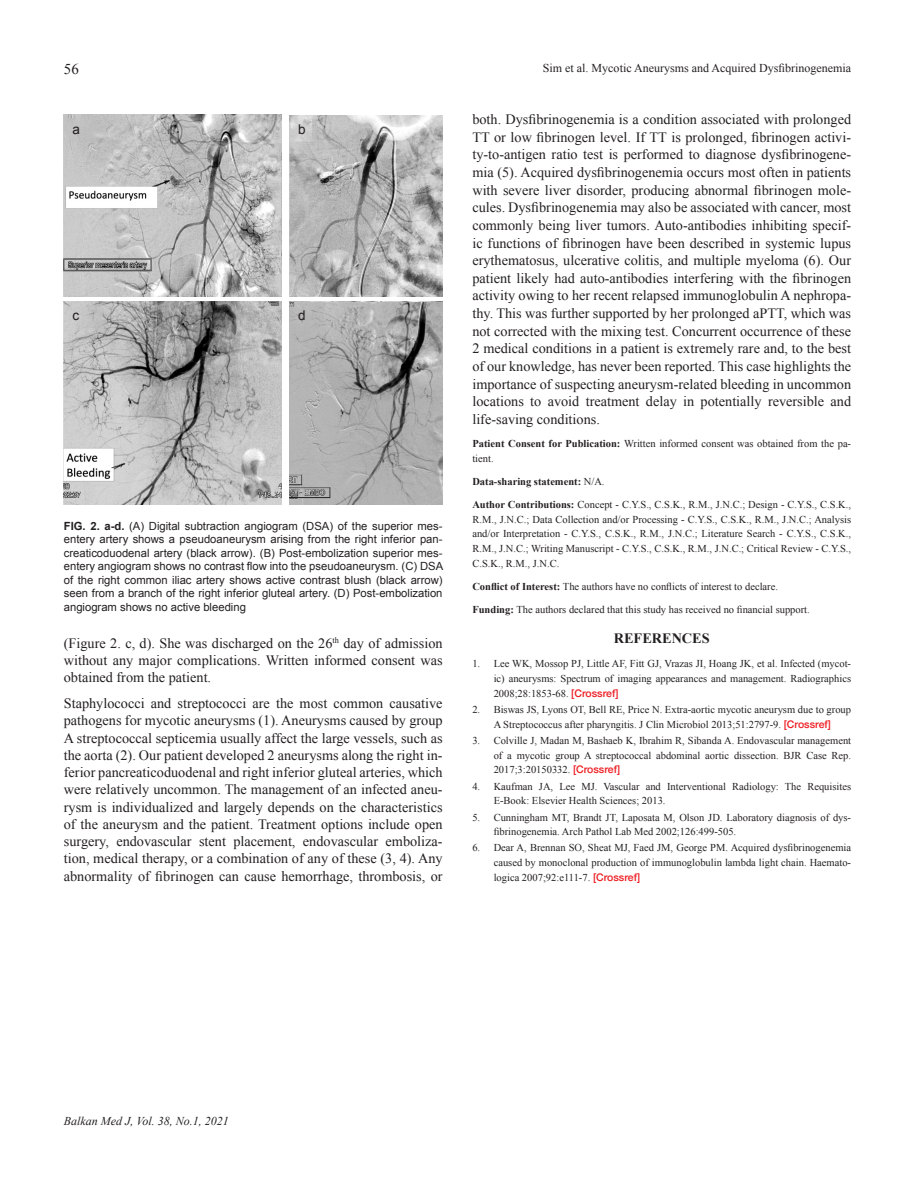
<style>
.page{position:relative;width:915px;height:1191px;background:#fff}
.page>*{position:absolute;margin:0;border:0;box-sizing:border-box;transform-origin:0 0}
.t1{font:15px "Times New Roman";color:#231f20}
.t2{font:14.25px/17.7px "Times New Roman";color:#231f20;text-align:justify}
.t3{font:700 14.25px "Times New Roman";color:#231f20}
.t4{font:13.5px "Arial";color:#231f20}
.t5{font:12px "Times New Roman";color:#231f20}
.t6{font:italic 12px "Times New Roman";color:#231f20}
.t7{font:11.25px/13.5px "Arial";color:#231f20;text-align:justify}
.t8{font:10.5px/14.7px "Times New Roman";color:#231f20;text-align:justify}
.t9{font:700 10.5px "Times New Roman";color:#231f20}
.s1{font-weight:700}
.s2{font-weight:400}
.s3{font-family:"Helvetica Neue";font-weight:500;color:#ee1d23}
</style>
<div class="page">
<img style="left:289px;top:115px;width:153px;height:182px">
<img style="left:289px;top:302px;width:153px;height:202px">
<img style="left:64px;top:301px;width:217px;height:203px">
<img style="left:64px;top:114px;width:217px;height:183px">
<p class="t1" style="left:64px;top:59px;width:16px">56</p>
<p class="t5" style="left:542px;top:60px;width:309px">Sim et al. Mycotic Aneurysms and Acquired Dysfibrinogenemia</p>
<p class="t4" style="left:72px;top:121px;width:9px">a</p>
<p class="t4" style="left:72px;top:306px;width:8px">c</p>
<p class="t4" style="left:298px;top:121px;width:9px">b</p>
<p class="t4" style="left:298px;top:306px;width:9px">d</p>
<p class="t7" style="left:64px;top:519px;width:381px"><span class="s1">FIG. 2. a-d.</span> (A) Digital subtraction angiogram (DSA) of the superior mes&shy;entery artery shows a pseudoaneurysm arising from the right inferior pan&shy;creaticoduodenal artery (black arrow). (B) Post-embolization superior mes&shy;entery angiogram shows no contrast flow into the pseudoaneurysm. (C) DSA of the right common iliac artery shows active contrast blush (black arrow) seen from a branch of the right inferior gluteal artery. (D) Post-embolization angiogram shows no active bleeding</p>
<p class="t2" style="left:64px;top:634px;width:380px;line-height:17.2px">(Figure 2. c, d). She was discharged on the 26<sup>th</sup> day of admission without any major complications. Written informed consent was obtained from the patient.</p>
<p class="t2" style="left:64px;top:694px;width:380px;line-height:17.2px">Staphylococci and streptococci are the most common causative pathogens for mycotic aneurysms (1). Aneurysms caused by group A streptococcal septicemia usually affect the large vessels, such as the aorta (2). Our patient developed 2 aneurysms along the right in&shy;ferior pancreaticoduodenal and right inferior gluteal arteries, which were relatively uncommon. The management of an infected aneu&shy;rysm is individualized and largely depends on the characteristics of the aneurysm and the patient. Treatment options include open surgery, endovascular stent placement, endovascular emboliza&shy;tion, medical therapy, or a combination of any of these (3, 4). Any abnormality of fibrinogen can cause hemorrhage, thrombosis, or</p>
<p class="t2" style="left:472px;top:110px;width:380px">both. Dysfibrinogenemia is a condition associated with prolonged TT or low fibrinogen level. If TT is prolonged, fibrinogen activi&shy;ty-to-antigen ratio test is performed to diagnose dysfibrinogene&shy;mia (5). Acquired dysfibrinogenemia occurs most often in patients with severe liver disorder, producing abnormal fibrinogen mole&shy;cules. Dysfibrinogenemia may also be associated with cancer, most commonly being liver tumors. Auto-antibodies inhibiting specif&shy;ic functions of fibrinogen have been described in systemic lupus erythematosus, ulcerative colitis, and multiple myeloma (6). Our patient likely had auto-antibodies interfering with the fibrinogen activity owing to her recent relapsed immunoglobulin A nephropa&shy;thy. This was further supported by her prolonged aPTT, which was not corrected with the mixing test. Concurrent occurrence of these 2 medical conditions in a patient is extremely rare and, to the best of our knowledge, has never been reported. This case highlights the importance of suspecting aneurysm-related bleeding in uncommon locations to avoid treatment delay in potentially reversible and life-saving conditions.</p>
<p class="t8" style="left:472px;top:436px;width:380px"><span class="s1">Patient Consent for Publication:</span> Written informed consent was obtained from the pa&shy;tient.</p>
<p class="t9" style="left:472px;top:474px;width:134px">Data-sharing statement: <span class="s2">N/A.</span></p>
<p class="t8" style="left:472px;top:497px;width:380px"><span class="s1">Author Contributions:</span> Concept - C.Y.S., C.S.K., R.M., J.N.C.; Design - C.Y.S., C.S.K., R.M., J.N.C.; Data Collection and/or Processing - C.Y.S., C.S.K., R.M., J.N.C.; Analysis and/or Interpretation - C.Y.S., C.S.K., R.M., J.N.C.; Literature Search - C.Y.S., C.S.K., R.M., J.N.C.; Writing Manuscript - C.Y.S., C.S.K., R.M., J.N.C.; Critical Review - C.Y.S., C.S.K., R.M., J.N.C.</p>
<p class="t8" style="left:472px;top:579px;width:307px"><span class="s1">Conflict of Interest:</span> The authors have no conflicts of interest to declare.</p>
<p class="t8" style="left:472px;top:602px;width:339px"><span class="s1">Funding:</span> The authors declared that this study has received no financial support.</p>
<p class="t3" style="left:613px;top:628px;width:97px">REFERENCES</p>
<p class="t8" style="left:493px;top:656px;width:359px;text-indent:-21px">1. Lee WK, Mossop PJ, Little AF, Fitt GJ, Vrazas JI, Hoang JK, et al. Infected (mycot&shy;ic) aneurysms: Spectrum of imaging appearances and management. Radiographics 2008;28:1853-68. <span class="s3">[Crossref]</span></p>
<p class="t8" style="left:472px;top:702px;width:380px;text-align:center">2. Biswas JS, Lyons OT, Bell RE, Price N. Extra-aortic mycotic aneurysm due to group<br>A Streptococcus after pharyngitis. J Clin Microbiol 2013;51:2797-9. <span class="s3">[Crossref]</span></p>
<p class="t8" style="left:493px;top:733px;width:359px;text-indent:-21px">3. Colville J, Madan M, Bashaeb K, Ibrahim R, Sibanda A. Endovascular management of a mycotic group A streptococcal abdominal aortic dissection. BJR Case Rep.<br>2017;3:20150332. <span class="s3">[Crossref]</span></p>
<p class="t8" style="left:493px;top:778px;width:359px;text-indent:-21px">4. Kaufman JA, Lee MJ. Vascular and Interventional Radiology: The Requisites<br>E-Book: Elsevier Health Sciences; 2013.</p>
<p class="t8" style="left:493px;top:809px;width:359px;text-indent:-21px">5. Cunningham MT, Brandt JT, Laposata M, Olson JD. Laboratory diagnosis of dys&shy;fibrinogenemia. Arch Pathol Lab Med 2002;126:499-505.</p>
<p class="t8" style="left:493px;top:840px;width:359px;text-indent:-21px">6. Dear A, Brennan SO, Sheat MJ, Faed JM, George PM. Acquired dysfibrinogenemia caused by monoclonal production of immunoglobulin lambda light chain. Haemato&shy;logica 2007;92:e111-7. <span class="s3">[Crossref]</span></p>
<p class="t6" style="left:64px;top:1112px;width:166px">Balkan Med J, Vol. 38, No.1, 2021</p>
</div>
